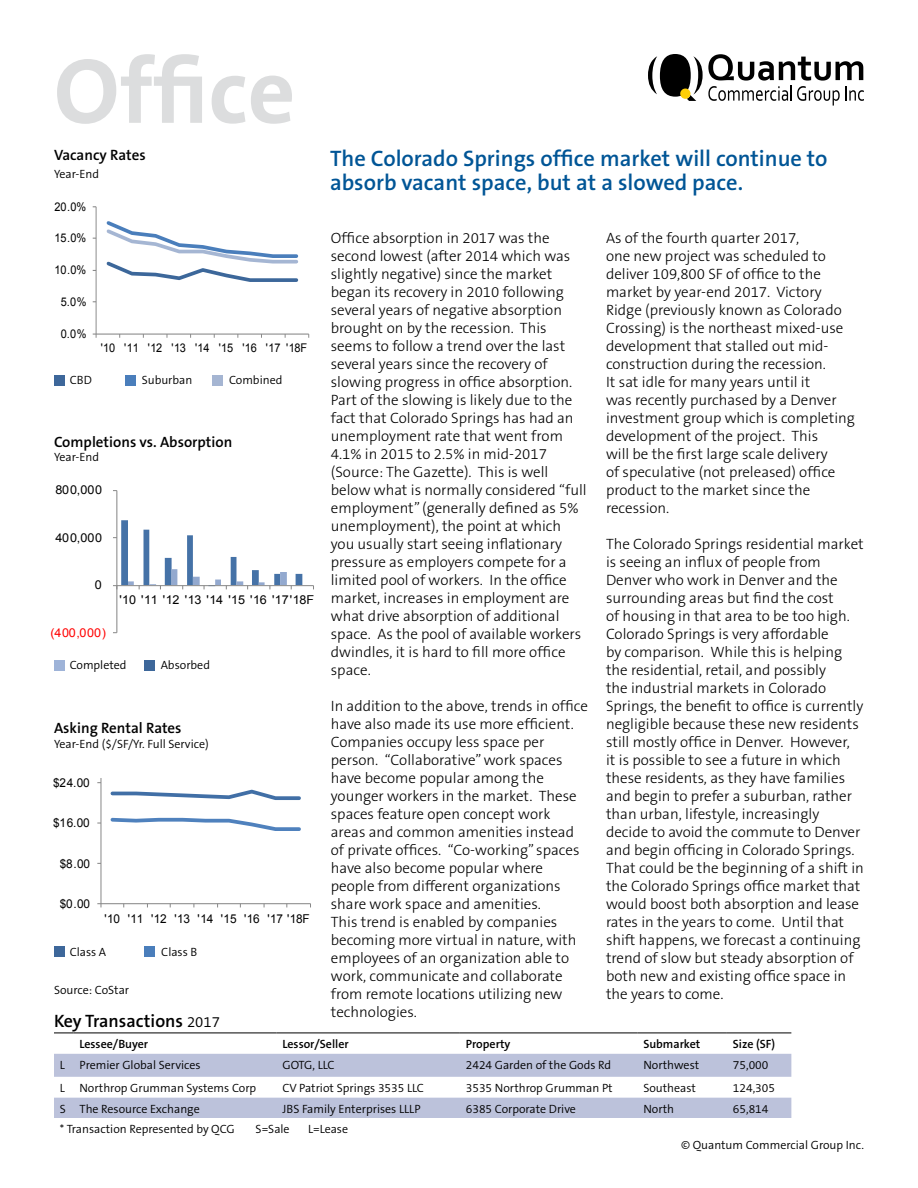
<style>
.page{position:relative;width:918px;height:1188px;background:#fff}
.page>*{position:absolute;margin:0;border:0;box-sizing:border-box;transform-origin:0 0}
.t1{font:700 93px "The Sans B7";color:#dcddde}
.t2{font:600 22.5px/24px "The Sans B6";color:#005596}
.t3{font:600 18px "The Sans B6";color:#000}
.t4{font:300 15px/18px "The Sans B3";color:#000}
.t5{font:600 15px "The Sans B6";color:#000}
.t6{font:12.3px "Arial";letter-spacing:-.02em;color:#000}
.t7{font:12.3px "Arial";letter-spacing:.02em;color:#f00}
.t8{font:12.15px "Arial";letter-spacing:-.02em;color:#000}
.t9{font:300 12px "The Sans B4";color:#000}
.t10{font:12px "Arial";letter-spacing:-.02em;color:#000;scale:.92 1}
.t11{font:600 12px "The Sans B6";color:#000}
.s1{font-family:"The Sans B4";font-weight:300;font-size:15px}
</style>
<div class="page">
<svg style="left:648px;top:54px;width:216px;height:52px"></svg>
<svg style="left:54px;top:1054px;width:737px;height:64px;fill:#bcc2db"></svg>
<svg style="left:54px;top:1033px;width:19px;height:1px"></svg>
<hr style="left:73px;top:1033px;width:203px;height:1px;background:#000">
<hr style="left:276px;top:1033px;width:184px;height:1px;background:#000">
<hr style="left:460px;top:1033px;width:177px;height:1px;background:#000">
<hr style="left:637px;top:1033px;width:90px;height:1px;background:#000">
<hr style="left:727px;top:1033px;width:64px;height:1px;background:#000">
<div style="left:54px;top:375px;width:11px;height:11px;background:#3d679a"></div>
<div style="left:125px;top:375px;width:11px;height:11px;background:#4a7ebb"></div>
<div style="left:212px;top:375px;width:11px;height:11px;background:#a5b5d2"></div>
<div style="left:144px;top:660px;width:11px;height:11px;background:#3d679a"></div>
<div style="left:54px;top:660px;width:11px;height:11px;background:#9eb3d8"></div>
<div style="left:54px;top:946px;width:11px;height:11px;background:#3d679a"></div>
<div style="left:144px;top:946px;width:11px;height:11px;background:#4a7ebb"></div>
<hr style="left:96px;top:207px;width:1px;height:127px;background:#868686">
<hr style="left:96px;top:334px;width:213px;height:1px;background:#868686">
<svg style="left:106px;top:221px;width:193px;height:61px"></svg>
<hr style="left:116px;top:491px;width:1px;height:142px;background:#868686">
<hr style="left:117px;top:585px;width:197px;height:1px;background:#868686">
<svg style="left:113px;top:520px;width:189px;height:69px"></svg>
<hr style="left:101px;top:778px;width:1px;height:126px;background:#868686">
<hr style="left:101px;top:903px;width:210px;height:1px;background:#868686">
<svg style="left:97px;top:903px;width:5px;height:4px"></svg>
<svg style="left:110px;top:789px;width:191px;height:11px"></svg>
<svg style="left:110px;top:817px;width:191px;height:14px"></svg>
<h1 class="t1" style="left:54px;top:41px;width:243px">Office</h1>
<p class="t5" style="left:54px;top:147px;width:93px">Vacancy Rates</p>
<p class="t9" style="left:54px;top:168px;width:47px">Year-End</p>
<p class="t10" style="left:55px;top:198px;width:36px">20.0%</p>
<h2 class="t2" style="left:330px;top:147px;width:499px">The Colorado Springs office market will continue to absorb vacant space, but at a slowed pace.</h2>
<p class="t4" style="left:331px;top:230px;width:257px">Office absorption in 2017 was the second lowest (after 2014 which was slightly negative) since the market began its recovery in 2010 following several years of negative absorption brought on by the recession. This seems to follow a trend over the last several years since the recovery of slowing progress in office absorption.<br>Part of the slowing is likely due to the fact that Colorado Springs has had an unemployment rate that went from 4.1% in 2015 to 2.5% in mid-2017 (Source: The Gazette). This is well below what is normally considered “full employment” (generally defined as 5% unemployment), the point at which you usually start seeing inflationary pressure as employers compete for a limited pool of workers. In the office market, increases in employment are what drive absorption of additional space. As the pool of available workers dwindles, it is hard to fill more office space.</p>
<p class="t4" style="left:331px;top:698px;width:259px">In addition to the above, trends in office have also made its use more efficient.<br>Companies occupy less space per person. “Collaborative” work spaces have become popular among the younger workers in the market. These spaces feature open concept work areas and common amenities instead of private offices. “Co-working” spaces have also become popular where people from different organizations share work space and amenities.<br>This trend is enabled by companies becoming more virtual in nature, with employees of an organization able to work, communicate and collaborate from remote locations utilizing new technologies.</p>
<p class="t4" style="left:606px;top:230px;width:250px">As of the fourth quarter 2017,<br>one new project was scheduled to deliver 109,800 SF of office to the market by year-end 2017. Victory Ridge (previously known as Colorado Crossing) is the northeast mixed-use development that stalled out mid&shy;construction during the recession.<br>It sat idle for many years until it<br>was recently purchased by a Denver investment group which is completing development of the project. This<br>will be the first large scale delivery<br>of speculative (not preleased) office product to the market since the recession.</p>
<p class="t4" style="left:606px;top:536px;width:260px">The Colorado Springs residential market is seeing an influx of people from Denver who work in Denver and the surrounding areas but find the cost<br>of housing in that area to be too high.<br>Colorado Springs is very affordable<br>by comparison. While this is helping the residential, retail, and possibly<br>the industrial markets in Colorado Springs, the benefit to office is currently negligible because these new residents still mostly office in Denver. However,<br>it is possible to see a future in which these residents, as they have families and begin to prefer a suburban, rather than urban, lifestyle, increasingly decide to avoid the commute to Denver and begin officing in Colorado Springs.<br>That could be the beginning of a shift in the Colorado Springs office market that would boost both absorption and lease rates in the years to come. Until that shift happens, we forecast a continuing trend of slow but steady absorption of both new and existing office space in the years to come.</p>
<p class="t10" style="left:55px;top:230px;width:36px">15.0%</p>
<p class="t10" style="left:55px;top:262px;width:36px">10.0%</p>
<p class="t10" style="left:61px;top:294px;width:30px">5.0%</p>
<p class="t10" style="left:61px;top:326px;width:30px">0.0%</p>
<p class="t10" style="left:101px;top:340px;width:226px">'10 '11 '12 '13 '14 '15 '16 '17 '18F</p>
<p class="t9" style="left:70px;top:374px;width:24px">CBD</p>
<p class="t9" style="left:142px;top:374px;width:52px">Suburban</p>
<p class="t9" style="left:229px;top:374px;width:55px">Combined</p>
<p class="t5" style="left:54px;top:434px;width:180px">Completions vs. Absorption</p>
<p class="t9" style="left:54px;top:451px;width:47px">Year-End</p>
<p class="t6" style="left:55px;top:482px;width:48px">800,000</p>
<p class="t6" style="left:55px;top:529px;width:48px">400,000</p>
<p class="t6" style="left:95px;top:577px;width:9px">0</p>
<p class="t6" style="left:119px;top:592px;width:196px">'10 '11 '12 '13 '14 '15 '16 '17'18F</p>
<p class="t7" style="left:50px;top:624px;width:57px">(400,000)</p>
<p class="t9" style="left:70px;top:658px;width:58px">Completed</p>
<p class="t9" style="left:161px;top:658px;width:51px">Absorbed</p>
<p class="t5" style="left:54px;top:720px;width:129px">Asking Rental Rates</p>
<p class="t9" style="left:54px;top:737px;width:156px">Year-End ($/SF/Yr. Full Service)</p>
<p class="t8" style="left:53px;top:775px;width:38px">$24.00</p>
<p class="t8" style="left:53px;top:815px;width:38px">$16.00</p>
<p class="t8" style="left:60px;top:855px;width:32px">$8.00</p>
<p class="t8" style="left:60px;top:896px;width:32px">$0.00</p>
<p class="t8" style="left:105px;top:911px;width:207px">'10 '11 '12 '13 '14 '15 '16 '17 '18F</p>
<p class="t9" style="left:70px;top:945px;width:38px">Class A</p>
<p class="t9" style="left:161px;top:945px;width:38px">Class B</p>
<p class="t9" style="left:54px;top:984px;width:77px">Source: CoStar</p>
<p class="t3" style="left:54px;top:1011px;width:168px">Key Transactions <span class="s1">2017</span></p>
<p class="t11" style="left:79px;top:1037px;width:70px">Lessee/Buyer</p>
<p class="t11" style="left:282px;top:1037px;width:68px">Lessor/Seller</p>
<p class="t11" style="left:466px;top:1037px;width:46px">Property</p>
<p class="t11" style="left:643px;top:1037px;width:59px">Submarket</p>
<p class="t11" style="left:733px;top:1037px;width:44px">Size (SF)</p>
<p class="t9" style="left:60px;top:1058px;width:142px">L Premier Global Services</p>
<p class="t9" style="left:282px;top:1058px;width:54px">GOTG, LLC</p>
<p class="t9" style="left:466px;top:1058px;width:147px">2424 Garden of the Gods Rd</p>
<p class="t9" style="left:643px;top:1058px;width:57px">Northwest</p>
<p class="t9" style="left:733px;top:1058px;width:37px">75,000</p>
<p class="t9" style="left:60px;top:1081px;width:198px">L Northrop Grumman Systems Corp</p>
<p class="t9" style="left:282px;top:1081px;width:143px">CV Patriot Springs 3535 LLC</p>
<p class="t9" style="left:466px;top:1081px;width:148px">3535 Northrop Grumman Pt</p>
<p class="t9" style="left:643px;top:1081px;width:54px">Southeast</p>
<p class="t9" style="left:733px;top:1081px;width:44px">124,305</p>
<p class="t9" style="left:60px;top:1102px;width:141px">S The Resource Exchange</p>
<p class="t9" style="left:282px;top:1102px;width:140px">JBS Family Enterprises LLLP</p>
<p class="t9" style="left:466px;top:1102px;width:112px">6385 Corporate Drive</p>
<p class="t9" style="left:643px;top:1102px;width:32px">North</p>
<p class="t9" style="left:733px;top:1102px;width:37px">65,814</p>
<p class="t9" style="left:60px;top:1123px;width:176px">* Transaction Represented by QCG</p>
<p class="t9" style="left:256px;top:1123px;width:36px">S=Sale</p>
<p class="t9" style="left:308px;top:1123px;width:42px">L=Lease</p>
<p class="t9" style="left:681px;top:1139px;width:184px">© Quantum Commercial Group Inc.</p>
</div>
